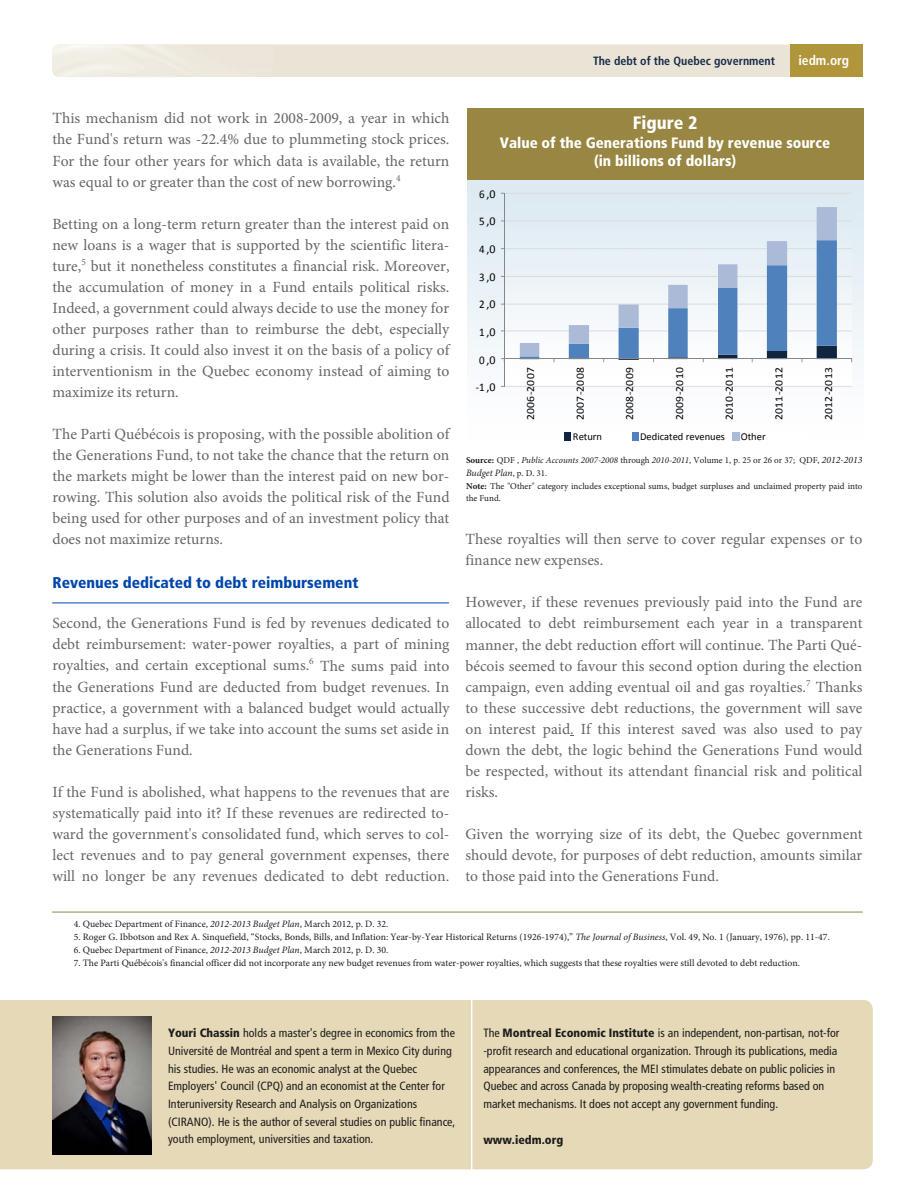
<style>
.page{position:relative;width:918px;height:1188px;background:#fff}
.page>*{position:absolute;margin:0;border:0;box-sizing:border-box;transform-origin:0 0}
.t1{font:900 condensed 18px "Frutiger LT Std";color:#fff}
.t2{font:15.6px/21px "Minion Pro";color:#656565;text-align:justify}
.t3{font:900 condensed 15.6px "Frutiger LT Std";color:#0046ad}
.t4{font:900 condensed 15px/18px "Frutiger LT Std";color:#fff;text-align:center}
.t5{font:700 condensed 13.5px "Frutiger LT Std";color:#fff}
.t6{font:condensed 12px/17.7px "Frutiger LT Std";color:#1c1c1c}
.t7{font:700 condensed 12px "Frutiger LT Std";color:#182b49}
.t8{font:12px "Calibri";color:#000}
.t9{font:900 condensed 12px "Frutiger LT Std";color:#1c1c1c}
.t10{font:11.7px "Calibri";letter-spacing:.015em;color:#000;scale:.94 1}
.t11{font:10.95px "Calibri";letter-spacing:.035em;color:#000;scale:1.06 1}
.t12{font:10.5px "Calibri";color:#000}
.t13{font:9.75px "Minion Pro";color:#1c1c1c}
.t14{font:italic 9.75px "Minion Pro";color:#1c1c1c}
.t15{font:9px/12.1px "Minion Pro";color:#1c1c1c}
.s1{font-size:11.7px}
.s2{font-size:12px}
.s3{font-weight:700}
.s4{font-style:italic}
.s5{font-style:italic;font-size:9.75px}
.s6{font-style:normal;font-size:9px}
.s7{font-weight:900}
</style>
<div class="page">
<div style="left:274px;top:45px;width:516px;height:32px;background:#eae4d7"></div>
<div style="left:790px;top:45px;width:72px;height:32px;background:#b1953a"></div>
<div style="left:0;top:1000px;width:873px;height:169px;background:#e6d9b7"></div>
<hr style="left:471px;top:994px;width:1px;height:180px;background:#fff">
<img style="left:52px;top:1016px;width:100px;height:139px">
<hr style="left:52px;top:912px;width:810px;height:1px;background:#988642">
<hr style="left:52px;top:603px;width:397px;height:1px;background:#0046ad">
<div style="left:467px;top:108px;width:396px;height:72px;background:#988642"></div>
<img style="left:468px;top:180px;width:396px;height:261px">
<img style="left:505px;top:194px;width:346px;height:192px">
<hr style="left:504px;top:386px;width:348px;height:1px;background:#d9d9d9">
<hr style="left:504px;top:330px;width:348px;height:1px;background:#d9d9d9">
<hr style="left:504px;top:304px;width:348px;height:1px;background:#d9d9d9">
<hr style="left:504px;top:276px;width:348px;height:1px;background:#d9d9d9">
<hr style="left:504px;top:248px;width:348px;height:1px;background:#d9d9d9">
<hr style="left:504px;top:220px;width:348px;height:1px;background:#d9d9d9">
<hr style="left:504px;top:193px;width:348px;height:1px;background:#d9d9d9">
<svg style="left:520px;top:207px;width:317px;height:33px;background:#dde8f1"></svg>
<hr style="left:504px;top:193px;width:1px;height:193px;background:#868686">
<hr style="left:504px;top:358px;width:348px;height:1px;background:#868686">
<svg style="left:501px;top:358px;width:3px;height:4px"></svg>
<svg style="left:520px;top:240px;width:317px;height:122px"></svg>
<div style="left:565px;top:432px;width:6px;height:8px;background:#10253f"></div>
<div style="left:732px;top:432px;width:8px;height:8px;background:#aabad7"></div>
<div style="left:573px;top:430px;width:57px;height:13px;background:#fff"></div>
<div style="left:640px;top:430px;width:92px;height:13px;background:#fff"></div>
<div style="left:741px;top:430px;width:66px;height:13px;background:#fff"></div>
<div style="left:633px;top:432px;width:6px;height:8px;background:#4f81bd"></div>
<p class="t7" style="left:593px;top:56px;width:184px">The debt of the Quebec government</p>
<p class="t5" style="left:798px;top:55px;width:52px">iedm.org</p>
<p class="t2" style="left:52px;top:109px;width:398px">This mechanism did not work in 2008-2009, a year in which the Fund's return was -22.4% due to plummeting stock prices.<br>For the four other years for which data is available, the return was equal to or greater than the cost of new borrowing.<sup>4</sup></p>
<p class="t2" style="left:52px;top:215px;width:399px">Betting on a long-term return greater than the interest paid on new loans is a wager that is supported by the scientific litera&shy;ture,<sup>5</sup> but it nonetheless constitutes a financial risk. Moreover, the accumulation of money in a Fund entails political risks.<br>Indeed, a government could always decide to use the money for other purposes rather than to reimburse the debt, especially during a crisis. It could also invest it on the basis of a policy of interventionism in the Quebec economy instead of aiming to maximize its return.</p>
<p class="t2" style="left:52px;top:425px;width:399px">The Parti Québécois is proposing, with the possible abolition of the Generations Fund, to not take the chance that the return on the markets might be lower than the interest paid on new bor&shy;rowing. This solution also avoids the political risk of the Fund being used for other purposes and of an investment policy that does not maximize returns.</p>
<p class="t3" style="left:52px;top:576px;width:307px">Revenues dedicated to debt reimbursement</p>
<p class="t2" style="left:52px;top:614px;width:399px">Second, the Generations Fund is fed by revenues dedicated to debt reimbursement: water-power royalties, a part of mining royalties, and certain exceptional sums.<sup>6</sup> The sums paid into the Generations Fund are deducted from budget revenues. In practice, a government with a balanced budget would actually have had a surplus, if we take into account the sums set aside in the Generations Fund.</p>
<p class="t2" style="left:52px;top:783px;width:399px">If the Fund is abolished, what happens to the revenues that are systematically paid into it? If these revenues are redirected to&shy;ward the government's consolidated fund, which serves to col&shy;lect revenues and to pay general government expenses, there will no longer be any revenues dedicated to debt reduction.</p>
<p class="t1" style="left:633px;top:116px;width:66px">Figure 2</p>
<p class="t4" style="left:500px;top:135px;width:332px">Value of the Generations Fund by revenue source (in billions of dollars)</p>
<p class="t8" style="left:479px;top:189px;width:18px"><span class="s1">6</span>,0</p>
<p class="t8" style="left:479px;top:216px;width:18px"><span class="s1">5</span>,0</p>
<p class="t8" style="left:479px;top:244px;width:18px"><span class="s1">4</span>,0</p>
<p class="t8" style="left:479px;top:272px;width:18px"><span class="s1">3</span>,0</p>
<p class="t8" style="left:479px;top:299px;width:18px"><span class="s1">2</span>,0</p>
<p class="t8" style="left:479px;top:327px;width:18px"><span class="s1">1</span>,0</p>
<p class="t8" style="left:479px;top:355px;width:18px"><span class="s1">0</span>,0</p>
<p class="t11" style="left:526px;top:420px;width:52px;rotate:-90deg">2006‐2007</p>
<p class="t11" style="left:576px;top:420px;width:52px;rotate:-90deg">2007‐2008</p>
<p class="t11" style="left:625px;top:420px;width:52px;rotate:-90deg">2008‐2009</p>
<p class="t11" style="left:675px;top:420px;width:52px;rotate:-90deg">2009‐2010</p>
<p class="t11" style="left:724px;top:420px;width:52px;rotate:-90deg">2010‐2011</p>
<p class="t11" style="left:774px;top:420px;width:52px;rotate:-90deg">2011‐2012</p>
<p class="t11" style="left:824px;top:420px;width:52px;rotate:-90deg">2012‐2013</p>
<p class="t10" style="left:574px;top:432px;width:58px">Rendement</p>
<p class="t10" style="left:649px;top:432px;width:77px">Revenus dédiés</p>
<p class="t10" style="left:742px;top:432px;width:34px">Autres</p>
<p class="t10" style="left:476px;top:382px;width:22px">‐1 <span class="s2">,0</span></p>
<p class="t12" style="left:573px;top:432px;width:31px">Return</p>
<p class="t12" style="left:640px;top:432px;width:86px">Dedicated revenues</p>
<p class="t12" style="left:741px;top:432px;width:26px">Other</p>
<p class="t15" style="left:466px;top:455px;width:398px"><span class="s3">Source:</span> QDF , <span class="s4">Public Accounts 2007-2008</span> through <span class="s4">2010-2011</span>, Volume 1, p. 25 or 26 or 37; QDF, <span class="s5">2012-2013</span></p>
<p class="t14" style="left:466px;top:469px;width:83px">Budget Plan<span class="s6">, p. D. 31.</span></p>
<p class="t15" style="left:466px;top:481px;width:398px"><span class="s3">Note:</span> The "Other" category includes exceptional sums, budget surpluses and unclaimed property paid into the Fund.</p>
<p class="t2" style="left:465px;top:530px;width:398px">These royalties will then serve to cover regular expenses or to finance new expenses.</p>
<p class="t2" style="left:465px;top:593px;width:399px">However, if these revenues previously paid into the Fund are allocated to debt reimbursement each year in a transparent manner, the debt reduction effort will continue. The Parti Qué&shy;bécois seemed to favour this second option during the election campaign, even adding eventual oil and gas royalties.<sup>7</sup> Thanks to these successive debt reductions, the government will save on interest paid. If this interest saved was also used to pay down the debt, the logic behind the Generations Fund would be respected, without its attendant financial risk and political risks.</p>
<p class="t2" style="left:465px;top:825px;width:399px">Given the worrying size of its debt, the Quebec government should devote, for purposes of debt reduction, amounts similar to those paid into the Generations Fund.</p>
<p class="t13" style="left:74px;top:920px;width:316px">4. Quebec Department of Finance, <span class="s4">2012-2013 Budget Plan</span>, March 2012, p. D. 32.</p>
<p class="t13" style="left:74px;top:933px;width:758px">5. Roger G. Ibbotson and Rex A. Sinquefield, “Stocks, Bonds, Bills, and Inflation: Year-by-Year Historical Returns (1926-1974),” <span class="s4">The Journal of Business</span>, Vol. 49, No. 1 (January, 1976), pp. 11-47.</p>
<p class="t13" style="left:74px;top:946px;width:316px">6. Quebec Department of Finance, <span class="s4">2012-2013 Budget Plan</span>, March 2012, p. D. 30.</p>
<p class="t13" style="left:74px;top:959px;width:728px">7. The Parti Québécois's financial officer did not incorporate any new budget revenues from water-power royalties, which suggests that these royalties were still devoted to debt reduction.</p>
<p class="t6" style="left:168px;top:1025px;width:289px"><span class="s7">Youri Chassin</span> holds a master's degree in economics from the Université de Montréal and spent a term in Mexico City during his studies. He was an economic analyst at the Quebec Employers' Council (CPQ) and an economist at the Center for Interuniversity Research and Analysis on Organizations (CIRANO). He is the author of several studies on public finance, youth employment, universities and taxation.</p>
<p class="t6" style="left:483px;top:1025px;width:358px">The <span class="s7">Montreal Economic Institute</span> is an independent, non-partisan, not-for -profit research and educational organization. Through its publications, media appearances and conferences, the MEI stimulates debate on public policies in Quebec and across Canada by proposing wealth-creating reforms based on market mechanisms. It does not accept any government funding.</p>
<p class="t9" style="left:483px;top:1134px;width:81px">www.iedm.org</p>
</div>
